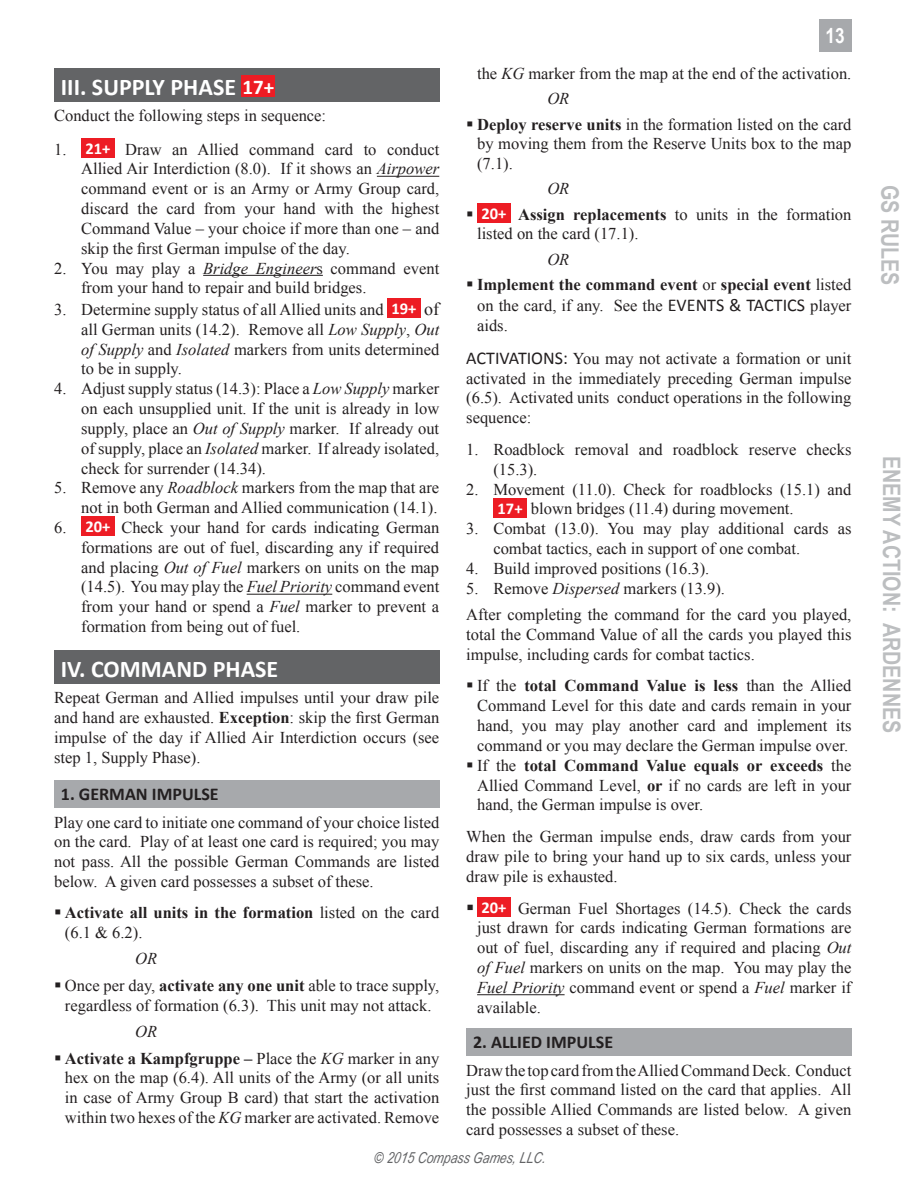
<style>
.page{position:relative;width:919px;height:1189px;background:#fff}
.page>*{position:absolute;margin:0;border:0;box-sizing:border-box;transform-origin:0 0}
.t1{font:700 24px "Calibri";color:#fff}
.t2{font:700 24px "Arial Narrow";color:#bcbec0}
.t3{font:700 21px "Arial Narrow";color:#fff}
.t4{font:700 18px "Calibri";color:#231f20}
.t5{font:16.5px/19.8px "Times New Roman";color:#231f20;text-align:justify}
.t6{font:700 16.5px/19.8px "Times New Roman";color:#231f20}
.t7{font:700 16.5px "Calibri";color:#fff}
.t8{font:italic 16.5px "Times New Roman";color:#231f20}
.t9{font:16.5px "Wingdings";color:#231f20}
.t10{font:italic 15px "Arial Narrow";color:#636466}
.s1{font-size:21px}
.s2{font-style:italic}
.s3{font-family:"Calibri";font-weight:700;color:#fff}
.s4{font-size:18px}
.s5{font-weight:700}
.s6{font-weight:400}
.s7{font-family:"Calibri";font-weight:400;font-size:18px}
.s8{font-family:"Calibri";font-size:18px}
.s9{color:#231f20}
</style>
<div class="page">
<div style="left:818px;top:19px;width:33px;height:33px;background:#a7a9ac"></div>
<hr style="left:376px;top:176px;width:63px;height:1px;background:#231f20">
<hr style="left:203px;top:275px;width:120px;height:1px;background:#231f20">
<hr style="left:246px;top:593px;width:86px;height:1px;background:#231f20">
<div style="left:54px;top:68px;width:385px;height:33px;background:#636466"></div>
<div style="left:241px;top:75px;width:34px;height:21px;background:#ed1c24"></div>
<div style="left:81px;top:138px;width:34px;height:20px;background:#ed1c24"></div>
<div style="left:387px;top:298px;width:33px;height:20px;background:#ed1c24"></div>
<div style="left:81px;top:516px;width:34px;height:20px;background:#ed1c24"></div>
<div style="left:54px;top:649px;width:385px;height:34px;background:#636466"></div>
<div style="left:54px;top:779px;width:385px;height:28px;background:#a7a9ac"></div>
<hr style="left:477px;top:994px;width:87px;height:1px;background:#231f20">
<div style="left:477px;top:203px;width:33px;height:19px;background:#ed1c24"></div>
<div style="left:493px;top:497px;width:33px;height:20px;background:#ed1c24"></div>
<div style="left:477px;top:896px;width:33px;height:20px;background:#ed1c24"></div>
<div style="left:466px;top:1027px;width:385px;height:28px;background:#a7a9ac"></div>
<p class="t1" style="left:61px;top:72px;width:215px">III. SUPPLY PHASE <span class="s1">17+</span></p>
<p class="t5" style="left:54px;top:106px;width:273px">Conduct the following steps in sequence:</p>
<p class="t5" style="left:54px;top:139px;width:14px">1.</p>
<p class="t7" style="left:85px;top:138px;width:26px">21+</p>
<p class="t5" style="left:81px;top:139px;width:359px;text-indent:44px">Draw an Allied command card to conduct Allied Air Interdiction (8.0). If it shows an <span class="s2">Airpower </span>command event or is an Army or Army Group card, discard the card from your hand with the highest Command Value – your choice if more than one – and skip the first German impulse of the day.</p>
<p class="t5" style="left:81px;top:258px;width:359px;text-indent:-27px">2. You may play a <span class="s2">Bridge Engineer</span>s command event from your hand to repair and build bridges.</p>
<p class="t5" style="left:54px;top:299px;width:331px">3. Determine supply status of all Allied units and</p>
<p class="t5" style="left:81px;top:298px;width:359px;text-indent:310px"><span class="s3">19+</span> <span class="s4">of </span>all German units (14.2). Remove all <span class="s2">Low Supply</span>, <span class="s2">Out of Supply</span> and <span class="s2">Isolated</span> markers from units determined to be in supply.</p>
<p class="t5" style="left:81px;top:378px;width:359px;text-indent:-27px">4. Adjust supply status (14.3): Place a <span class="s2">Low Supply</span> marker on each unsupplied unit. If the unit is already in low supply, place an <span class="s2">Out of Supply</span> marker. If already out of supply, place an <span class="s2">Isolated</span> marker. If already isolated, check for surrender (14.34).</p>
<p class="t5" style="left:54px;top:477px;width:386px;text-align:right">5. Remove any <span class="s2">Roadblock</span> markers from the map that are not in both German and Allied communication (14.1).</p>
<p class="t5" style="left:54px;top:517px;width:14px">6.</p>
<p class="t7" style="left:85px;top:516px;width:26px">20+</p>
<p class="t5" style="left:81px;top:517px;width:359px;text-indent:40px">Check your hand for cards indicating German formations are out of fuel, discarding any if required and placing <span class="s2">Out of Fuel</span> markers on units on the map (14.5). You may play the <span class="s2">Fuel Priority</span> command event from your hand or spend a <span class="s2">Fuel</span> marker to prevent a formation from being out of fuel.</p>
<p class="t1" style="left:61px;top:653px;width:219px">IV. COMMAND PHASE</p>
<p class="t5" style="left:54px;top:687px;width:386px">Repeat German and Allied impulses until your draw pile and hand are exhausted. <span class="s5">Exception</span>: skip the first German impulse of the day if Allied Air Interdiction occurs (see step 1, Supply Phase).</p>
<p class="t4" style="left:61px;top:783px;width:159px">1. GERMAN IMPULSE</p>
<p class="t5" style="left:54px;top:811px;width:386px">Play one card to initiate one command of your choice listed on the card. Play of at least one card is required; you may not pass. All the possible German Commands are listed below. A given card possesses a subset of these.</p>
<p class="t6" style="left:65px;top:901px;width:375px;text-indent:-11px">▪ Activate all units in the formation <span class="s6">listed on the card (6.1 &amp; 6.2).</span></p>
<p class="t8" style="left:135px;top:946px;width:23px">OR</p>
<p class="t5" style="left:54px;top:974px;width:386px;text-align:center">▪ Once per day, <span class="s5">activate any one unit</span> able to trace supply, regardless of formation (6.3). This unit may not attack.</p>
<p class="t8" style="left:135px;top:1019px;width:23px">OR</p>
<p class="t5" style="left:65px;top:1047px;width:375px;text-indent:-11px">▪ <span class="s5">Activate a Kampfgruppe –</span> Place the <span class="s2">KG</span> marker in any hex on the map (6.4). All units of the Army (or all units in case of Army Group B card) that start the activation within two hexes of the <span class="s2">KG</span> marker are activated. Remove</p>
<p class="t3" style="left:825px;top:20px;width:21px">13</p>
<p class="t5" style="left:477px;top:63px;width:375px">the <span class="s2">KG</span> marker from the map at the end of the activation.</p>
<p class="t8" style="left:547px;top:87px;width:23px">OR</p>
<p class="t5" style="left:477px;top:114px;width:375px;text-indent:-11px">▪ <span class="s5">Deploy reserve units</span> in the formation listed on the card by moving them from the Reserve Units box to the map (7.1).</p>
<p class="t8" style="left:547px;top:177px;width:23px">OR</p>
<p class="t9" style="left:466px;top:205px;width:9px">▪</p>
<p class="t7" style="left:481px;top:203px;width:26px">20+</p>
<p class="t5" style="left:477px;top:204px;width:375px;text-indent:41px"><span class="s5">Assign replacements</span> to units in the formation listed on the card (17.1).</p>
<p class="t8" style="left:547px;top:248px;width:23px">OR</p>
<p class="t6" style="left:466px;top:273px;width:386px;line-height:21.6px;text-align:right">▪ Implement the command event <span class="s6">or</span> special event <span class="s6">listed on the card, if any. See the</span> <span class="s7">EVENTS &amp; TACTICS</span> <span class="s6">player</span></p>
<p class="t5" style="left:477px;top:315px;width:32px">aids.</p>
<p class="t5" style="left:466px;top:348px;width:386px"><span class="s8">ACTIVATIONS:</span> You may not activate a formation or unit activated in the immediately preceding German impulse (6.5). Activated units conduct operations in the following sequence:</p>
<p class="t5" style="left:493px;top:439px;width:359px;text-indent:-27px">1. Roadblock removal and roadblock reserve checks (15.3).</p>
<p class="t5" style="left:466px;top:478px;width:386px">2. Movement (11.0). Check for roadblocks (15.1) and</p>
<p class="t7" style="left:497px;top:498px;width:26px">17+</p>
<p class="t5" style="left:530px;top:498px;width:264px">blown bridges (11.4) during movement.</p>
<p class="t5" style="left:493px;top:518px;width:359px;text-indent:-27px">3. Combat (13.0). You may play additional cards as combat tactics, each in support of one combat.</p>
<p class="t5" style="left:466px;top:558px;width:244px">4. Build improved positions (16.3).</p>
<p class="t5" style="left:466px;top:577px;width:260px">5. Remove <span class="s2">Dispersed</span> markers (13.9).</p>
<p class="t5" style="left:466px;top:604px;width:386px">After completing the command for the card you played, total the Command Value of all the cards you played this impulse, including cards for combat tactics.</p>
<p class="t5" style="left:477px;top:675px;width:375px;text-indent:-11px">▪ If the <span class="s5">total Command Value is less</span> than the Allied Command Level for this date and cards remain in your hand, you may play another card and implement its command or you may declare the German impulse over.</p>
<p class="t5" style="left:477px;top:754px;width:375px;text-indent:-11px">▪ If the <span class="s5">total Command Value equals or exceeds</span> the Allied Command Level, <span class="s5">or</span> if no cards are left in your hand, the German impulse is over.</p>
<p class="t5" style="left:466px;top:826px;width:386px">When the German impulse ends, draw cards from your draw pile to bring your hand up to six cards, unless your draw pile is exhausted.</p>
<p class="t7" style="left:466px;top:897px;width:42px"><span class="s9">▪</span> 20+</p>
<p class="t5" style="left:477px;top:897px;width:375px;text-indent:41px">German Fuel Shortages (14.5). Check the cards just drawn for cards indicating German formations are out of fuel, discarding any if required and placing <span class="s2">Out of Fuel</span> markers on units on the map. You may play the <span class="s2">Fuel Priority</span> command event or spend a <span class="s2">Fuel</span> marker if available.</p>
<p class="t4" style="left:473px;top:1030px;width:141px">2. ALLIED IMPULSE</p>
<p class="t5" style="left:466px;top:1059px;width:386px">Draw the top card from the Allied Command Deck. Conduct just the first command listed on the card that applies. All the possible Allied Commands are listed below. A given card possesses a subset of these.</p>
<p class="t10" style="left:374px;top:1146px;width:176px">© 2015 CompassGames,LLC.</p>
<h1 class="t2" style="left:907px;top:185px;width:102px;rotate:90deg">GS RULES</h1>
<h1 class="t2" style="left:909px;top:456px;width:279px;rotate:90deg">ENEMY ACTION: ARDENNES</h1>
</div>
